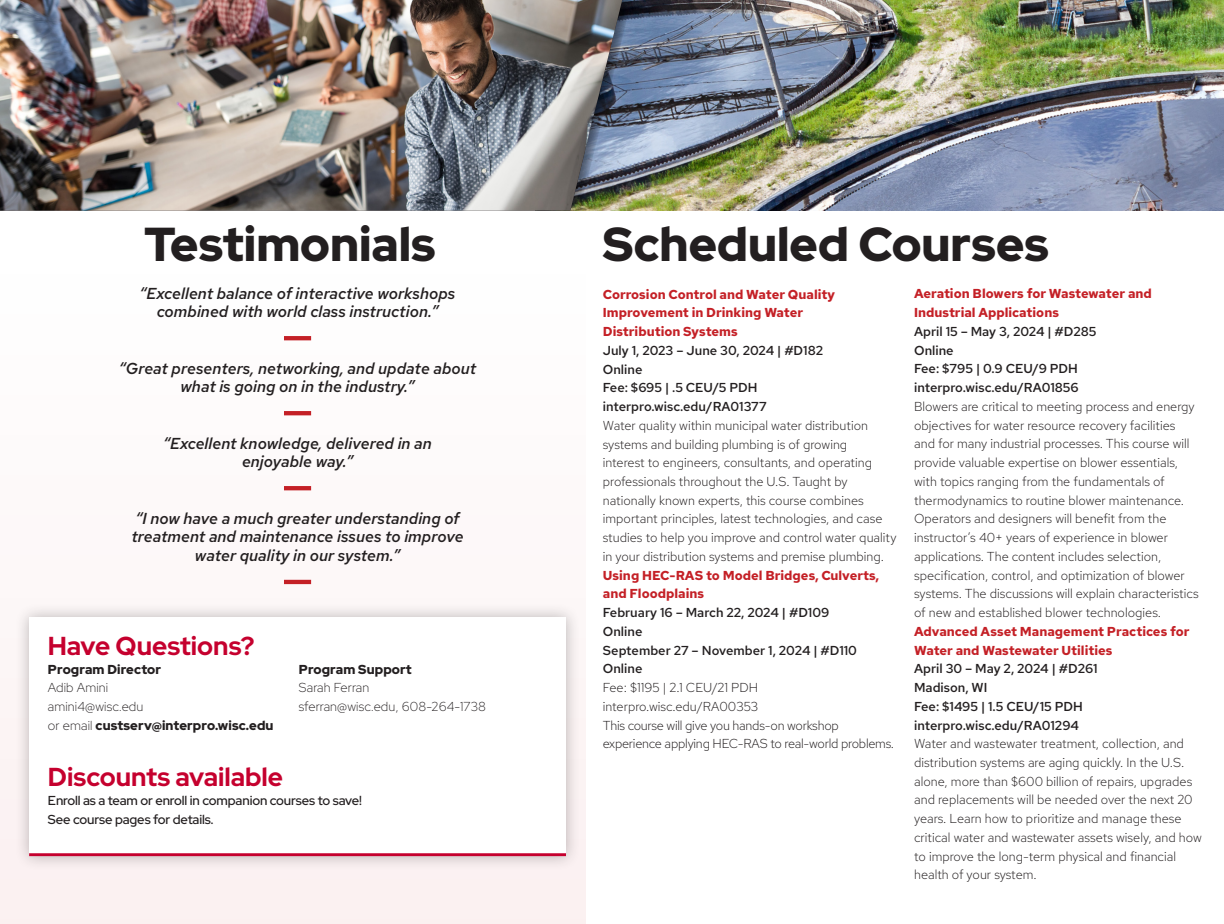
<style>
.page{position:relative;width:1224px;height:924px;background:#fff}
.page>*{position:absolute;margin:0;border:0;box-sizing:border-box;transform-origin:0 0}
.t1{font:900 47.6px "Red Hat Display";color:#231f20}
.t2{font:700 26px "Red Hat Display";color:#c5002e}
.t3{font:italic 500 15.8px/18.8px "Red Hat Text";color:#231f20;text-align:center}
.t4{font:300 13px/18.8px "Red Hat Text";color:#231f20}
.t5{font:300 13px/18.8px "Red Hat Display";letter-spacing:.01em;color:#231f20}
.t6{font:500 13px/18.8px "Red Hat Display";letter-spacing:-.01em;color:#231f20}
.t7{font:900 13px "Red Hat Display";letter-spacing:.01em;color:#231f20}
.s1{font-weight:700;color:#c42026}
.s2{font-weight:600}
.s3{font-weight:900}
.s4{font-weight:300}
</style>
<div class="page">
<div style="left:0;top:235px;width:586px;height:689px;background:#fdfafa"></div>
<div style="left:14px;top:603px;width:567px;height:268px;background:#231f20;opacity:.3"></div>
<div style="left:29px;top:617px;width:537px;height:239px;background:#fff"></div>
<hr style="left:29px;top:853px;width:537px;height:3px;background:#c5002e">
<img style="left:639px;top:0;width:585px;height:211px">
<hr style="left:284px;top:336px;width:27px;height:4px;background:#c42026">
<hr style="left:284px;top:411px;width:27px;height:4px;background:#c42026">
<hr style="left:284px;top:486px;width:27px;height:4px;background:#c42026">
<hr style="left:284px;top:580px;width:27px;height:4px;background:#c42026">
<img style="left:622px;top:0;width:17px;height:211px">
<img style="left:0;top:0;width:622px;height:211px">
<p class="t1" style="left:144px;top:213px;width:293px">Testimonials</p>
<p class="t1" style="left:603px;top:213px;width:448px">Scheduled Courses</p>
<p class="t3" style="left:140px;top:283px;width:317px">“Excellent balance of interactive workshops combined with world class instruction.”</p>
<p class="t4" style="left:603px;top:284px;width:295px"><span class="s1">Corrosion Control and Water Quality Improvement in Drinking Water<br>Distribution Systems<br></span><span class="s2">July 1, 2023 – June 30, 2024 | #D182<br>Online<br>Fee: $695 | .5 CEU/5 PDH interpro.wisc.edu/RA01377<br></span>Water quality within municipal water distribution systems and building plumbing is of growing<br>interest to engineers, consultants, and operating professionals throughout the U.S. Taught by nationally known experts, this course combines important principles, latest technologies, and case studies to help you improve and control water quality in your distribution systems and premise plumbing.<br><span class="s1">Using HEC-RAS to Model Bridges, Culverts, and Floodplains<br></span><span class="s2">February 16 – March 22, 2024 | #D109<br>Online<br>September 27 – November 1, 2024 | #D110<br>Online<br></span>Fee: $1195 | 2.1 CEU/21 PDH interpro.wisc.edu/RA00353<br>This course will give you hands-on workshop experience applying HEC-RAS to real-world problems.</p>
<p class="t4" style="left:914px;top:284px;width:289px"><span class="s1">Aeration Blowers for Wastewater and Industrial Applications<br></span><span class="s2">April 15 – May 3, 2024 | #D285<br>Online<br>Fee: $795 | 0.9 CEU/9 PDH interpro.wisc.edu/RA01856<br></span>Blowers are critical to meeting process and energy objectives for water resource recovery facilities<br>and for many industrial processes. This course will provide valuable expertise on blower essentials, with topics ranging from the fundamentals of thermodynamics to routine blower maintenance.<br>Operators and designers will benefit from the instructor’s 40+ years of experience in blower applications. The content includes selection, specification, control, and optimization of blower systems. The discussions will explain characteristics of new and established blower technologies.<br><span class="s1">Advanced Asset Management Practices for Water and Wastewater Utilities<br></span><span class="s2">April 30 – May 2, 2024 | #D261<br>Madison, WI<br>Fee: $1495 | 1.5 CEU/15 PDH interpro.wisc.edu/RA01294<br></span>Water and wastewater treatment, collection, and distribution systems are aging quickly. In the U.S. alone, more than $600 billion of repairs, upgrades and replacements will be needed over the next 20 years. Learn how to prioritize and manage these critical water and wastewater assets wisely, and how to improve the long-term physical and financial health of your system.</p>
<p class="t3" style="left:119px;top:358px;width:359px">“Great presenters, networking, and update about what is going on in the industry.”</p>
<p class="t3" style="left:163px;top:433px;width:270px">“Excellent knowledge, delivered in an enjoyable way.”</p>
<p class="t3" style="left:132px;top:508px;width:334px">“I now have a much greater understanding of treatment and maintenance issues to improve water quality in our system.”</p>
<p class="t2" style="left:48px;top:629px;width:208px">Have Questions?</p>
<p class="t5" style="left:48px;top:659px;width:115px"><span class="s3">Program Director<br></span>Adib Amini amini4@wisc.edu</p>
<p class="t5" style="left:299px;top:659px;width:189px"><span class="s3">Program Support<br></span>Sarah Ferran<br>sferran@wisc.edu, 608-264-1738</p>
<p class="t7" style="left:48px;top:717px;width:227px"><span class="s4">or email</span> custserv@interpro.wisc.edu</p>
<p class="t2" style="left:48px;top:760px;width:237px">Discounts available</p>
<p class="t6" style="left:48px;top:791px;width:316px">Enroll as a team or enroll in companion courses to save!<br>See course pages for details.</p>
</div>
